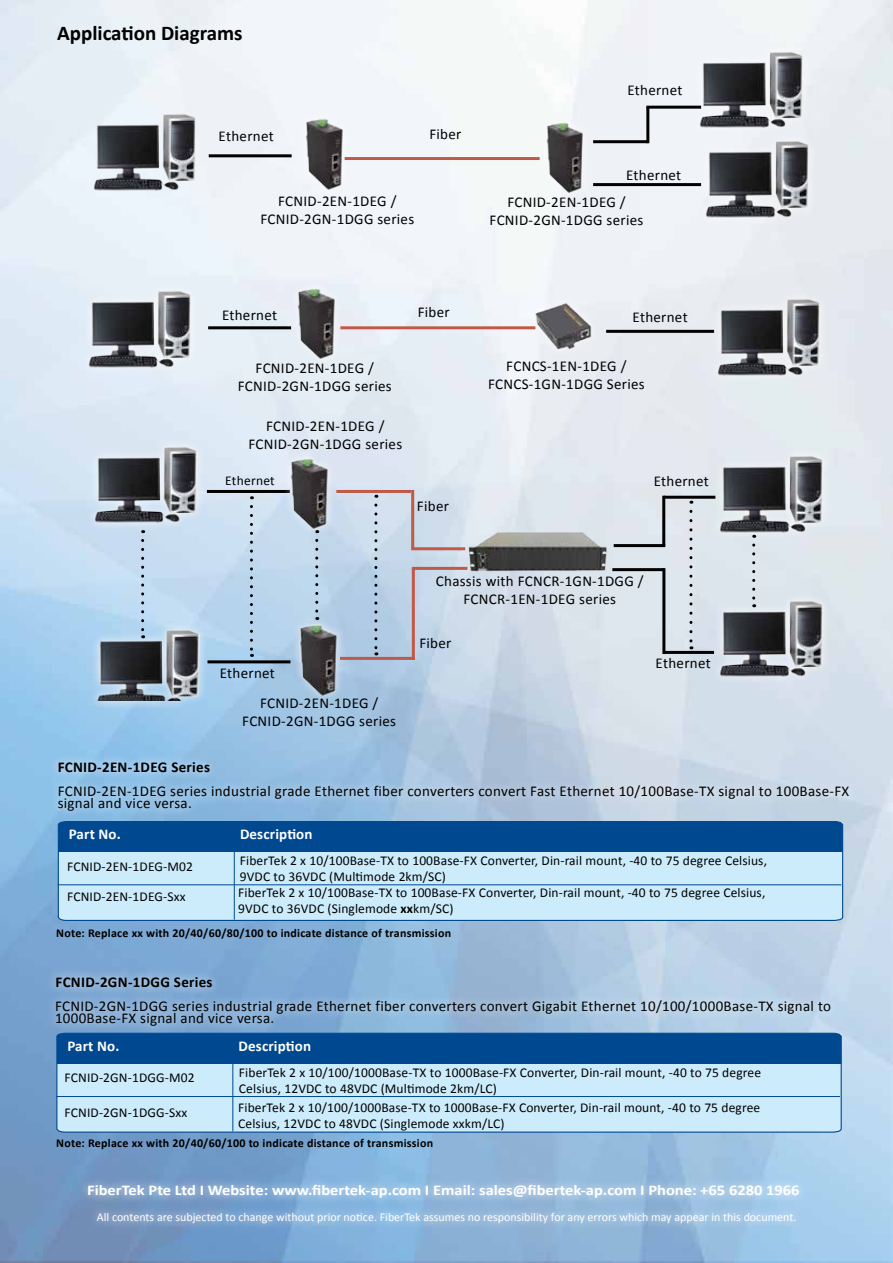
<style>
.page{position:relative;width:893px;height:1263px;background:#fff}
.page>*{position:absolute;margin:0;border:0;box-sizing:border-box;transform-origin:0 0}
.t1{font:700 21px "Calibri";color:#000}
.t2{font:15px/18px "Calibri";letter-spacing:.02em;color:#000;text-align:center}
.t3{font:700 15px "Calibri";letter-spacing:.02em;color:#000}
.t4{font:700 15px "Calibri";letter-spacing:.01em;color:#fff}
.t5{font:700 14.85px "Calibri";color:#fff;scale:1.11 1}
.t6{font:13.5px/16px "Calibri";letter-spacing:.01em;color:#000}
.t7{font:700 12px "Calibri";letter-spacing:.02em;color:#000}
.t8{font:12px "Calibri";color:#fff}
.s1{font-weight:700}
</style>
<div class="page">
<img style="left:0;top:0;width:893px;height:1263px">
<hr style="left:593px;top:183px;width:108px;height:3px;background:#000">
<hr style="left:209px;top:154px;width:83px;height:3px;background:#000">
<div style="left:297px;top:110px;width:55px;height:88px;background:#f2f5fa"></div>
<img style="left:305px;top:119px;width:40px;height:71px">
<hr style="left:345px;top:157px;width:195px;height:3px;background:#be5a47">
<div style="left:691px;top:42px;width:121px;height:95px;background:#f0f3f8"></div>
<img style="left:696px;top:52px;width:107px;height:76px">
<hr style="left:646px;top:106px;width:55px;height:3px;background:#000">
<hr style="left:593px;top:140px;width:55px;height:3px;background:#000">
<hr style="left:646px;top:107px;width:3px;height:36px;background:#000">
<div style="left:537px;top:113px;width:55px;height:88px;background:#f3f6f7"></div>
<img style="left:546px;top:122px;width:37px;height:71px">
<div style="left:697px;top:132px;width:121px;height:94px;background:#eef1f5"></div>
<img style="left:706px;top:141px;width:103px;height:77px">
<img style="left:90px;top:109px;width:111px;height:84px">
<div style="left:88px;top:1205px;width:716px;height:28px;background:#fff;opacity:.75"></div>
<div style="left:79px;top:1176px;width:729px;height:30px;background:#fff;opacity:.75"></div>
<div style="left:527px;top:294px;width:73px;height:64px;background:#edf0f4"></div>
<img style="left:530px;top:303px;width:62px;height:46px">
<hr style="left:208px;top:326px;width:83px;height:3px;background:#000">
<div style="left:289px;top:279px;width:55px;height:89px;background:#e9eef6"></div>
<img style="left:297px;top:289px;width:38px;height:70px">
<hr style="left:340px;top:326px;width:195px;height:3px;background:#be5a47">
<hr style="left:606px;top:330px;width:108px;height:3px;background:#000">
<div style="left:47px;top:968px;width:793px;height:67px;background:#fff;opacity:.75"></div>
<div style="left:49px;top:753px;width:809px;height:67px;background:#fff;opacity:.75"></div>
<svg style="left:57px;top:820px;width:787px;height:101px"></svg>
<hr style="left:234px;top:852px;width:1px;height:68px;background:#004990">
<hr style="left:58px;top:884px;width:783px;height:1px;background:#004990">
<svg style="left:56px;top:1032px;width:786px;height:101px"></svg>
<hr style="left:232px;top:1063px;width:1px;height:68px;background:#004990">
<hr style="left:56px;top:1096px;width:784px;height:1px;background:#004990">
<hr style="left:207px;top:490px;width:83px;height:3px;background:#000">
<div style="left:282px;top:449px;width:55px;height:89px;background:#fff;opacity:.75"></div>
<img style="left:286px;top:450px;width:43px;height:81px">
<div style="left:711px;top:447px;width:121px;height:94px;background:#e2e8ef"></div>
<img style="left:720px;top:455px;width:104px;height:80px">
<div style="left:80px;top:282px;width:120px;height:95px;background:#e7f0f7"></div>
<img style="left:89px;top:291px;width:103px;height:77px">
<div style="left:709px;top:290px;width:120px;height:94px;background:#e7eaef"></div>
<img style="left:714px;top:299px;width:106px;height:77px">
<div style="left:85px;top:437px;width:121px;height:95px;background:#d3e5f3"></div>
<img style="left:93px;top:441px;width:108px;height:82px">
<img style="left:455px;top:516px;width:157px;height:62px">
<hr style="left:336px;top:490px;width:75px;height:3px;background:#be5a47">
<hr style="left:411px;top:490px;width:3px;height:58px;background:#be5a47">
<hr style="left:411px;top:547px;width:54px;height:3px;background:#be5a47">
<hr style="left:664px;top:496px;width:51px;height:3px;background:#000">
<hr style="left:662px;top:496px;width:3px;height:50px;background:#000">
<hr style="left:614px;top:544px;width:51px;height:3px;background:#000">
<div style="left:88px;top:620px;width:121px;height:90px;background:#fff;opacity:.75"></div>
<img style="left:93px;top:624px;width:107px;height:77px">
<div style="left:291px;top:615px;width:55px;height:89px;background:#fff;opacity:.75"></div>
<img style="left:295px;top:617px;width:44px;height:80px">
<hr style="left:207px;top:660px;width:83px;height:3px;background:#000">
<hr style="left:340px;top:657px;width:75px;height:3px;background:#be5a47">
<hr style="left:412px;top:568px;width:3px;height:92px;background:#be5a47">
<hr style="left:412px;top:567px;width:55px;height:3px;background:#be5a47">
<hr style="left:662px;top:568px;width:3px;height:86px;background:#000">
<hr style="left:612px;top:568px;width:52px;height:3px;background:#000">
<hr style="left:664px;top:651px;width:50px;height:3px;background:#000">
<div style="left:711px;top:591px;width:121px;height:95px;background:#dae3ec"></div>
<img style="left:720px;top:597px;width:104px;height:80px">
<svg style="left:141px;top:540px;width:3px;height:98px"></svg>
<svg style="left:250px;top:506px;width:3px;height:151px"></svg>
<svg style="left:315px;top:540px;width:3px;height:80px"></svg>
<svg style="left:374px;top:505px;width:3px;height:150px"></svg>
<svg style="left:689px;top:511px;width:3px;height:138px"></svg>
<svg style="left:752px;top:545px;width:3px;height:62px"></svg>
<h1 class="t1" style="left:57px;top:19px;width:187px">Application Diagrams</h1>
<p class="t2" style="left:219px;top:128px;width:57px">Ethernet</p>
<p class="t2" style="left:429px;top:125px;width:34px">Fiber</p>
<p class="t2" style="left:627px;top:81px;width:57px">Ethernet</p>
<p class="t2" style="left:626px;top:166px;width:57px">Ethernet</p>
<p class="t2" style="left:260px;top:192px;width:155px">FCNID-2EN-1DEG /<br>FCNID-2GN-1DGG series</p>
<p class="t2" style="left:490px;top:193px;width:155px">FCNID-2EN-1DEG /<br>FCNID-2GN-1DGG series</p>
<p class="t2" style="left:222px;top:306px;width:57px">Ethernet</p>
<p class="t2" style="left:418px;top:303px;width:34px">Fiber</p>
<p class="t2" style="left:633px;top:308px;width:57px">Ethernet</p>
<p class="t2" style="left:238px;top:359px;width:155px">FCNID-2EN-1DEG /<br>FCNID-2GN-1DGG series</p>
<p class="t2" style="left:248px;top:417px;width:155px">FCNID-2EN-1DEG /<br>FCNID-2GN-1DGG series</p>
<p class="t6" style="left:225px;top:472px;width:51px">Ethernet</p>
<p class="t2" style="left:417px;top:497px;width:34px">Fiber</p>
<p class="t2" style="left:488px;top:357px;width:158px">FCNCS-1EN-1DEG /<br>FCNCS-1GN-1DGG Series</p>
<p class="t2" style="left:654px;top:472px;width:57px">Ethernet</p>
<p class="t2" style="left:220px;top:664px;width:57px">Ethernet</p>
<p class="t2" style="left:242px;top:694px;width:155px">FCNID-2EN-1DEG /<br>FCNID-2GN-1DGG series</p>
<p class="t2" style="left:436px;top:572px;width:209px">Chassis with FCNCR-1GN-1DGG /<br>FCNCR-1EN-1DEG series</p>
<p class="t2" style="left:419px;top:634px;width:34px">Fiber</p>
<p class="t2" style="left:656px;top:654px;width:57px">Ethernet</p>
<p class="t3" style="left:58px;top:758px;width:154px">FCNID-2EN-1DEG Series</p>
<p class="t2" style="left:58px;top:785px;width:793px;line-height:12px;text-align:left">FCNID-2EN-1DEG series industrial grade Ethernet fiber converters convert Fast Ethernet 10/100Base-TX signal to 100Base-FX signal and vice versa.</p>
<p class="t4" style="left:69px;top:824px;width:54px">Part No.</p>
<p class="t4" style="left:240px;top:824px;width:74px">Description</p>
<p class="t6" style="left:238px;top:852px;width:530px">FiberTek 2 x 10/100Base-TX to 100Base-FX Converter, Din-rail mount, -40 to 75 degree Celsius, 9VDC to 36VDC (Multimode 2km/SC)<br>FiberTek 2 x 10/100Base-TX to 100Base-FX Converter, Din-rail mount, -40 to 75 degree Celsius, 9VDC to 36VDC (Singlemode <span class="s1">xx</span>km/SC)</p>
<p class="t6" style="left:67px;top:858px;width:127px">FCNID-2EN-1DEG-M02</p>
<p class="t6" style="left:67px;top:888px;width:120px">FCNID-2EN-1DEG-Sxx</p>
<p class="t7" style="left:56px;top:925px;width:397px">Note: Replace xx with 20/40/60/80/100 to indicate distance of transmission</p>
<p class="t3" style="left:56px;top:973px;width:159px">FCNID-2GN-1DGG Series</p>
<p class="t2" style="left:55px;top:1000px;width:778px;line-height:12px;text-align:left">FCNID-2GN-1DGG series industrial grade Ethernet fiber converters convert Gigabit Ethernet 10/100/1000Base-TX signal to<br>1000Base-FX signal and vice versa.</p>
<p class="t4" style="left:67px;top:1036px;width:54px">Part No.</p>
<p class="t4" style="left:239px;top:1036px;width:74px">Description</p>
<p class="t6" style="left:65px;top:1070px;width:131px">FCNID-2GN-1DGG-M02</p>
<p class="t6" style="left:239px;top:1064px;width:524px">FiberTek 2 x 10/100/1000Base-TX to 1000Base-FX Converter, Din-rail mount, -40 to 75 degree<br>Celsius, 12VDC to 48VDC (Multimode 2km/LC)</p>
<p class="t6" style="left:65px;top:1105px;width:124px">FCNID-2GN-1DGG-Sxx</p>
<p class="t6" style="left:238px;top:1099px;width:524px">FiberTek 2 x 10/100/1000Base-TX to 1000Base-FX Converter, Din-rail mount, -40 to 75 degree<br>Celsius, 12VDC to 48VDC (Singlemode xxkm/LC)</p>
<p class="t7" style="left:56px;top:1136px;width:378px">Note: Replace xx with 20/40/60/100 to indicate distance of transmission</p>
<p class="t5" style="left:87px;top:1181px;width:643px">FiberTek Pte Ltd I Website: www.fibertek-ap.com I Email: sales@fibertek-ap.com I Phone: +65 6280 1966</p>
<p class="t8" style="left:97px;top:1210px;width:701px">All contents are subjected to change without prior notice. FiberTek assumes no responsibility for any errors which may appear in this document.</p>
</div>
